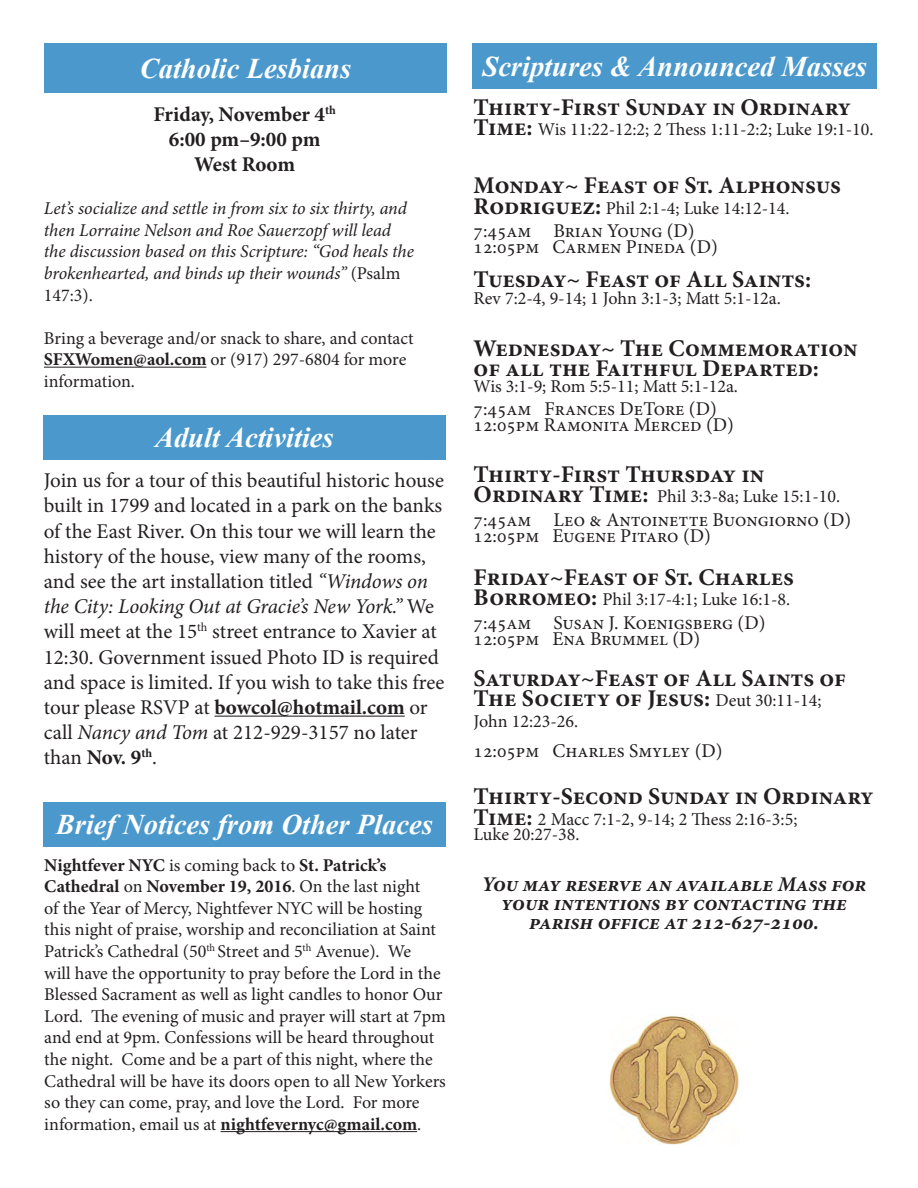
<style>
.page{position:relative;width:918px;height:1188px;background:#fff}
.page>*{position:absolute;margin:0;border:0;box-sizing:border-box;transform-origin:0 0}
.t1{font:italic 700 28.5px "Times New Roman";color:#fff}
.t2{font:700 24px/20.4px "Minion Pro";color:#231f20}
.t3{font:21px/25.2px "Minion Pro";color:#231f20}
.t4{font:italic 700 21px/18.9px "Minion Pro";color:#231f20;text-align:center}
.t5{font:700 21px "Minion Pro";letter-spacing:-.01em;color:#231f20}
.t6{font:19.5px "Minion Pro";color:#231f20}
.t7{font:18px/21.6px "Minion Pro";color:#231f20}
.t8{font:italic 18px/21.6px "Minion Pro";letter-spacing:-.005em;color:#231f20}
.s1{font-style:normal}
.s2{font-weight:700}
.s3{font-style:italic}
.s4{font-weight:700;font-size:24px}
.s5{font-weight:400;font-size:18px}
</style>
<div class="page">
<div style="left:472px;top:43px;width:405px;height:46px;background:#4b99cc"></div>
<img style="left:608px;top:1015px;width:131px;height:130px">
<div style="left:43px;top:802px;width:403px;height:45px;background:#4b99cc"></div>
<hr style="left:221px;top:1131px;width:196px;height:1px;background:#231f20">
<hr style="left:44px;top:367px;width:163px;height:1px;background:#231f20">
<div style="left:44px;top:43px;width:403px;height:50px;background:#4b99cc"></div>
<hr style="left:215px;top:716px;width:190px;height:1px;background:#231f20">
<div style="left:43px;top:416px;width:403px;height:44px;background:#4b99cc"></div>
<p class="t1" style="left:140px;top:48px;width:213px">Catholic Lesbians</p>
<p class="t5" style="left:153px;top:99px;width:184px">Friday, November 4<sup>th</sup></p>
<p class="t5" style="left:169px;top:124px;width:153px">6:00 pm–9:00 pm</p>
<p class="t5" style="left:194px;top:149px;width:102px">West Room</p>
<p class="t8" style="left:44px;top:198px;width:371px">Let’s socialize and settle in from six to six thirty, and then Lorraine Nelson and Roe Sauerzopf will lead the discussion based on this Scripture: “God heals the brokenhearted, and binds up their wounds” <span class="s1">(Psalm 147:3).</span></p>
<p class="t7" style="left:44px;top:327px;width:371px">Bring a beverage and/or snack to share, and contact<br><span class="s2">SFXWomen@aol.com</span> or (917) 297-6804 for more information.</p>
<p class="t1" style="left:155px;top:418px;width:180px">Adult Activities</p>
<p class="t3" style="left:44px;top:468px;width:402px">Join us for a tour of this beautiful historic house built in 1799 and located in a park on the banks of the East River. On this tour we will learn the history of the house, view many of the rooms, and see the art installation titled <span class="s3">“Windows on the City: Looking Out at Gracie’s New York.”</span> We will meet at the 15<sup>th</sup> street entrance to Xavier at 12:30. Government issued Photo ID is required and space is limited. If you wish to take this free tour please RSVP at <span class="s2">bowcol@hotmail.com</span> or call <span class="s3">Nancy and Tom</span> at 212-929-3157 no later than <span class="s2">Nov. 9</span><sup>th</sup>.</p>
<p class="t1" style="left:56px;top:805px;width:378px">Brief Notices from Other Places</p>
<p class="t7" style="left:44px;top:854px;width:403px"><span class="s2">Nightfever NYC</span> is coming back to <span class="s2">St. Patrick’s Cathedral</span> on <span class="s2">November 19, 2016</span>. On the last night<br>of the Year of Mercy, Nightfever NYC will be hosting this night of praise, worship and reconciliation at Saint Patrick’s Cathedral (50<sup>th</sup> Street and 5<sup>th</sup> Avenue). We<br>will have the opportunity to pray before the Lord in the Blessed Sacrament as well as light candles to honor Our Lord. The evening of music and prayer will start at 7pm and end at 9pm. Confessions will be heard throughout the night. Come and be a part of this night, where the Cathedral will be have its doors open to all New Yorkers so they can come, pray, and love the Lord. For more information, email us at <span class="s2">nightfevernyc@gmail.com</span>.</p>
<p class="t1" style="left:482px;top:46px;width:386px">Scriptures &amp; Announced Masses</p>
<p class="t2" style="left:474px;top:96px;width:379px">Thirty-First Sunday in Ordinary</p>
<p class="t7" style="left:474px;top:119px;width:401px"><span class="s4">Time:</span> Wis 11:22-12:2; 2 Thess 1:11-2:2; Luke 19:1-10.</p>
<p class="t2" style="left:474px;top:175px;width:369px">Monday~ Feast of St. Alphonsus</p>
<p class="t7" style="left:474px;top:197px;width:317px"><span class="s4">Rodriguez:</span> Phil 2:1-4; Luke 14:12-14.</p>
<p class="t6" style="left:474px;top:218px;width:223px">7:45am Brian Young (D)</p>
<p class="t6" style="left:474px;top:234px;width:246px">12:05pm Carmen Pineda (D)</p>
<p class="t2" style="left:474px;top:269px;width:339px">Tuesday~ Feast of All Saints:</p>
<p class="t7" style="left:474px;top:287px;width:309px">Rev 7:2-4, 9-14; 1 John 3:1-3; Matt 5:1-12a.</p>
<p class="t2" style="left:474px;top:338px;width:385px">Wednesday~ The Commemoration of all the Faithful Departed:</p>
<p class="t7" style="left:474px;top:375px;width:266px">Wis 3:1-9; Rom 5:5-11; Matt 5:1-12a.</p>
<p class="t6" style="left:474px;top:396px;width:245px">7:45am Frances DeTore (D)</p>
<p class="t6" style="left:474px;top:412px;width:262px">12:05pm Ramonita Merced (D)</p>
<p class="t2" style="left:474px;top:464px;width:292px">Thirty-First Thursday in</p>
<p class="t7" style="left:474px;top:486px;width:368px"><span class="s4">Ordinary Time:</span> Phil 3:3-8a; Luke 15:1-10.</p>
<p class="t6" style="left:474px;top:507px;width:379px">7:45am Leo &amp; Antoinette Buongiorno (D)</p>
<p class="t6" style="left:474px;top:523px;width:239px">12:05pm Eugene Pitaro (D)</p>
<p class="t2" style="left:474px;top:567px;width:322px">Friday~Feast of St. Charles</p>
<p class="t7" style="left:474px;top:589px;width:318px"><span class="s4">Borromeo:</span> Phil 3:17-4:1; Luke 16:1-8.</p>
<p class="t6" style="left:474px;top:609px;width:293px">7:45am Susan J. Koenigsberg (D)</p>
<p class="t6" style="left:474px;top:626px;width:228px">12:05pm Ena Brummel (D)</p>
<p class="t2" style="left:474px;top:668px;width:374px">Saturday~Feast of All Saints of<br>The Society of Jesus: <span class="s5">Deut 30:11-14;</span></p>
<p class="t7" style="left:474px;top:710px;width:106px">John 12:23-26.</p>
<p class="t6" style="left:474px;top:738px;width:250px">12:05pm Charles Smyley (D)</p>
<p class="t2" style="left:474px;top:786px;width:402px">Thirty-Second Sunday in Ordinary</p>
<p class="t7" style="left:474px;top:808px;width:325px"><span class="s4">Time:</span> 2 Macc 7:1-2, 9-14; 2 Thess 2:16-3:5;</p>
<p class="t7" style="left:474px;top:823px;width:107px">Luke 20:27-38.</p>
<p class="t4" style="left:482px;top:875px;width:386px">You may reserve an available Mass for your intentions by contacting the parish office at 212-627-2100.</p>
</div>
